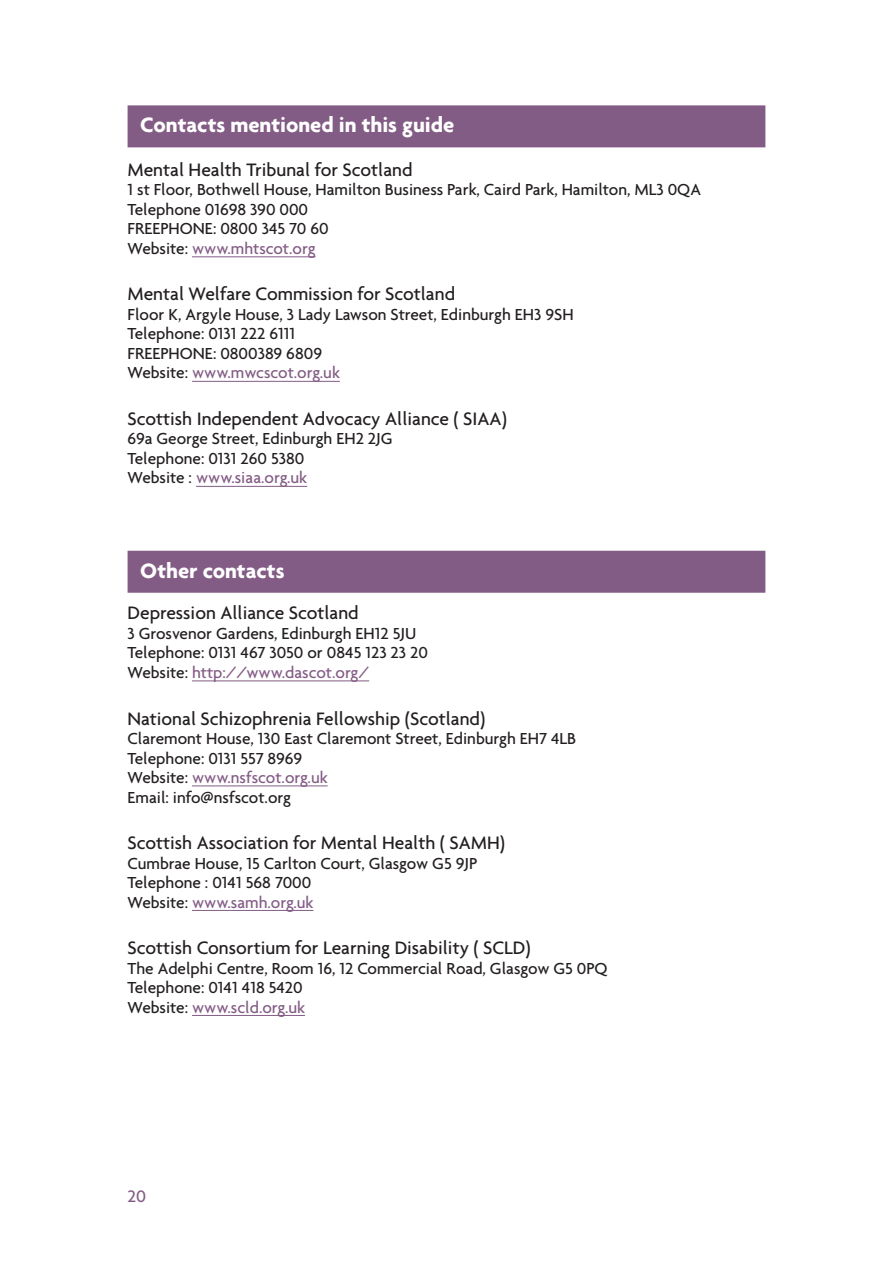
<style>
.page{position:relative;width:893px;height:1263px;background:#fff}
.page>*{position:absolute;margin:0;border:0;box-sizing:border-box;transform-origin:0 0}
.t1{font:700 22.5px "Agenda";color:#fff}
.t2{font:500 19.5px "Agenda";color:#231f20}
.t3{font:500 18px "Agenda";color:#835c85}
.t4{font:500 17.25px/19.5px "Agenda";color:#231f20}
.s1{color:#835c85}
</style>
<div class="page">
<div style="left:128px;top:105px;width:637px;height:42px;background:#835c85"></div>
<hr style="left:192px;top:257px;width:124px;height:1px;background:#835c85">
<hr style="left:192px;top:381px;width:148px;height:1px;background:#835c85">
<hr style="left:196px;top:486px;width:111px;height:1px;background:#835c85">
<div style="left:128px;top:551px;width:637px;height:42px;background:#835c85"></div>
<hr style="left:192px;top:681px;width:177px;height:1px;background:#835c85">
<hr style="left:192px;top:786px;width:136px;height:1px;background:#835c85">
<hr style="left:192px;top:910px;width:122px;height:1px;background:#835c85">
<hr style="left:192px;top:1015px;width:113px;height:1px;background:#835c85">
<h1 class="t1" style="left:140px;top:111px;width:316px">Contacts mentioned in this guide</h1>
<p class="t2" style="left:128px;top:158px;width:287px">Mental Health Tribunal for Scotland</p>
<p class="t4" style="left:128px;top:180px;width:575px">1 st Floor, Bothwell House, Hamilton Business Park, Caird Park, Hamilton, ML3 0QA Telephone 01698 390 000<br>FREEPHONE: 0800 345 70 60<br>Website: <span class="s1">www.mhtscot.org</span></p>
<p class="t2" style="left:128px;top:282px;width:329px">Mental Welfare Commission for Scotland</p>
<p class="t4" style="left:128px;top:304px;width:448px">Floor K, Argyle House, 3 Lady Lawson Street, Edinburgh EH3 9SH Telephone: 0131 222 6111<br>FREEPHONE: 0800389 6809<br>Website: <span class="s1">www.mwcscot.org.uk</span></p>
<p class="t2" style="left:128px;top:407px;width:381px">Scottish Independent Advocacy Alliance ( SIAA)</p>
<p class="t4" style="left:128px;top:429px;width:267px">69a George Street, Edinburgh EH2 2JG<br>Telephone: 0131 260 5380<br>Website : <span class="s1">www.siaa.org.uk</span></p>
<h1 class="t1" style="left:140px;top:557px;width:146px">Other contacts</h1>
<p class="t2" style="left:128px;top:601px;width:233px">Depression Alliance Scotland</p>
<p class="t4" style="left:128px;top:623px;width:302px">3 Grosvenor Gardens, Edinburgh EH12 5JU<br>Telephone: 0131 467 3050 or 0845 123 23 20<br>Website: <span class="s1">http://www.dascot.org/</span></p>
<p class="t2" style="left:128px;top:706px;width:359px">National Schizophrenia Fellowship (Scotland)</p>
<p class="t4" style="left:128px;top:728px;width:450px">Claremont House, 130 East Claremont Street, Edinburgh EH7 4LB Telephone: 0131 557 8969<br>Website: <span class="s1">www.nsfscot.org.uk<br></span>Email: info@nsfscot.org</p>
<p class="t2" style="left:128px;top:831px;width:379px">Scottish Association for Mental Health ( SAMH)</p>
<p class="t4" style="left:128px;top:853px;width:351px">Cumbrae House, 15 Carlton Court, Glasgow G5 9JP<br>Telephone : 0141 568 7000<br>Website: <span class="s1">www.samh.org.uk</span></p>
<p class="t2" style="left:128px;top:936px;width:405px">Scottish Consortium for Learning Disability ( SCLD)</p>
<p class="t4" style="left:128px;top:958px;width:481px">The Adelphi Centre, Room 16, 12 Commercial Road, Glasgow G5 0PQ<br>Telephone: 0141 418 5420<br>Website: <span class="s1">www.scld.org.uk</span></p>
<p class="t3" style="left:128px;top:1185px;width:20px">20</p>
</div>
